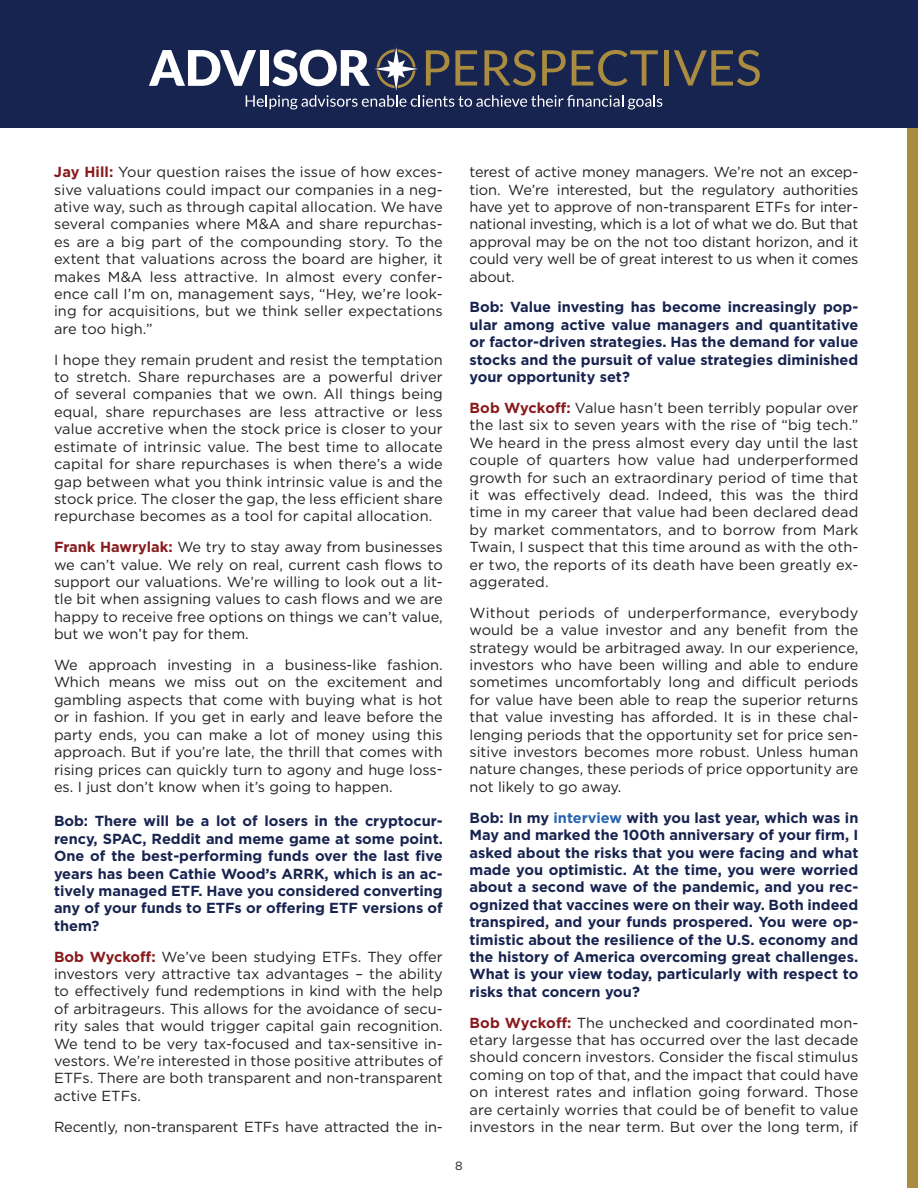
<style>
.page{position:relative;width:918px;height:1188px;background:#fff}
.page>*{position:absolute;margin:0;border:0;box-sizing:border-box;transform-origin:0 0}
.t1{font:14.55px/17.4px "Gotham";color:#231f20;text-align:justify}
.t2{font:700 14.55px/17.4px "Gotham";color:#182450;text-align:justify}
.t3{font:12px "Gotham";color:#231f20}
.s1{font-weight:700;color:#891a1c}
.s2{color:#2864b0}
</style>
<div class="page">
<div style="left:907px;top:111px;width:11px;height:1077px;background:#a98c40"></div>
<div style="left:0;top:0;width:918px;height:127px;background:#182450"></div>
<hr style="left:664px;top:50px;width:4px;height:36px;background:#a98c40">
<svg style="left:674px;top:50px;width:86px;height:36px"></svg>
<svg style="left:149px;top:47px;width:513px;height:63px"></svg>
<p class="t1" style="left:54px;top:164px;width:390px"><span class="s1">Jay Hill:</span> Your question raises the issue of how exces&shy;sive valuations could impact our companies in a neg&shy;ative way, such as through capital allocation. We have several companies where M&amp;A and share repurchas&shy;es are a big part of the compounding story. To the extent that valuations across the board are higher, it makes M&amp;A less attractive. In almost every confer&shy;ence call I’m on, management says, “Hey, we’re look&shy;ing for acquisitions, but we think seller expectations are too high.”</p>
<p class="t1" style="left:54px;top:352px;width:390px">I hope they remain prudent and resist the temptation to stretch. Share repurchases are a powerful driver of several companies that we own. All things being equal, share repurchases are less attractive or less value accretive when the stock price is closer to your estimate of intrinsic value. The best time to allocate capital for share repurchases is when there’s a wide gap between what you think intrinsic value is and the stock price. The closer the gap, the less efficient share repurchase becomes as a tool for capital allocation.</p>
<p class="t1" style="left:54px;top:539px;width:390px"><span class="s1">Frank Hawrylak:</span> We try to stay away from businesses we can’t value. We rely on real, current cash flows to support our valuations. We’re willing to look out a lit&shy;tle bit when assigning values to cash flows and we are happy to receive free options on things we can’t value, but we won’t pay for them.</p>
<p class="t1" style="left:54px;top:657px;width:390px">We approach investing in a business-like fashion.<br>Which means we miss out on the excitement and gambling aspects that come with buying what is hot or in fashion. If you get in early and leave before the party ends, you can make a lot of money using this approach. But if you’re late, the thrill that comes with rising prices can quickly turn to agony and huge loss&shy;es. I just don’t know when it’s going to happen.</p>
<p class="t2" style="left:54px;top:814px;width:390px">Bob: There will be a lot of losers in the cryptocur&shy;rency, SPAC, Reddit and meme game at some point.<br>One of the best-performing funds over the last five years has been Cathie Wood’s ARRK, which is an ac&shy;tively managed ETF. Have you considered converting any of your funds to ETFs or offering ETF versions of them?</p>
<p class="t1" style="left:54px;top:949px;width:390px"><span class="s1">Bob Wyckoff:</span> We’ve been studying ETFs. They offer investors very attractive tax advantages – the ability to effectively fund redemptions in kind with the help of arbitrageurs. This allows for the avoidance of secu&shy;rity sales that would trigger capital gain recognition.<br>We tend to be very tax-focused and tax-sensitive in&shy;vestors. We’re interested in those positive attributes of ETFs. There are both transparent and non-transparent active ETFs.</p>
<p class="t1" style="left:54px;top:1119px;width:390px">Recently, non-transparent ETFs have attracted the in-</p>
<p class="t1" style="left:470px;top:164px;width:390px">terest of active money managers. We’re not an excep&shy;tion. We’re interested, but the regulatory authorities have yet to approve of non-transparent ETFs for inter&shy;national investing, which is a lot of what we do. But that approval may be on the not too distant horizon, and it could very well be of great interest to us when it comes about.</p>
<p class="t2" style="left:470px;top:300px;width:390px">Bob: Value investing has become increasingly pop&shy;ular among active value managers and quantitative or factor-driven strategies. Has the demand for value stocks and the pursuit of value strategies diminished your opportunity set?</p>
<p class="t1" style="left:470px;top:400px;width:390px"><span class="s1">Bob Wyckoff:</span> Value hasn’t been terribly popular over the last six to seven years with the rise of “big tech.” We heard in the press almost every day until the last couple of quarters how value had underperformed growth for such an extraordinary period of time that it was effectively dead. Indeed, this was the third time in my career that value had been declared dead by market commentators, and to borrow from Mark Twain, I suspect that this time around as with the oth&shy;er two, the reports of its death have been greatly ex&shy;aggerated.</p>
<p class="t1" style="left:470px;top:605px;width:390px">Without periods of underperformance, everybody would be a value investor and any benefit from the strategy would be arbitraged away. In our experience, investors who have been willing and able to endure sometimes uncomfortably long and difficult periods for value have been able to reap the superior returns that value investing has afforded. It is in these chal&shy;lenging periods that the opportunity set for price sen&shy;sitive investors becomes more robust. Unless human nature changes, these periods of price opportunity are not likely to go away.</p>
<p class="t2" style="left:470px;top:810px;width:390px">Bob: In my <span class="s2">interview</span> with you last year, which was in May and marked the 100th anniversary of your firm, I asked about the risks that you were facing and what made you optimistic. At the time, you were worried about a second wave of the pandemic, and you rec&shy;ognized that vaccines were on their way. Both indeed transpired, and your funds prospered. You were op&shy;timistic about the resilience of the U.S. economy and the history of America overcoming great challenges.<br>What is your view today, particularly with respect to risks that concern you?</p>
<p class="t1" style="left:470px;top:1015px;width:390px"><span class="s1">Bob Wyckoff:</span> The unchecked and coordinated mon&shy;etary largesse that has occurred over the last decade should concern investors. Consider the fiscal stimulus coming on top of that, and the impact that could have on interest rates and inflation going forward. Those are certainly worries that could be of benefit to value investors in the near term. But over the long term, if</p>
<p class="t3" style="left:455px;top:1161px;width:9px">8</p>
</div>
